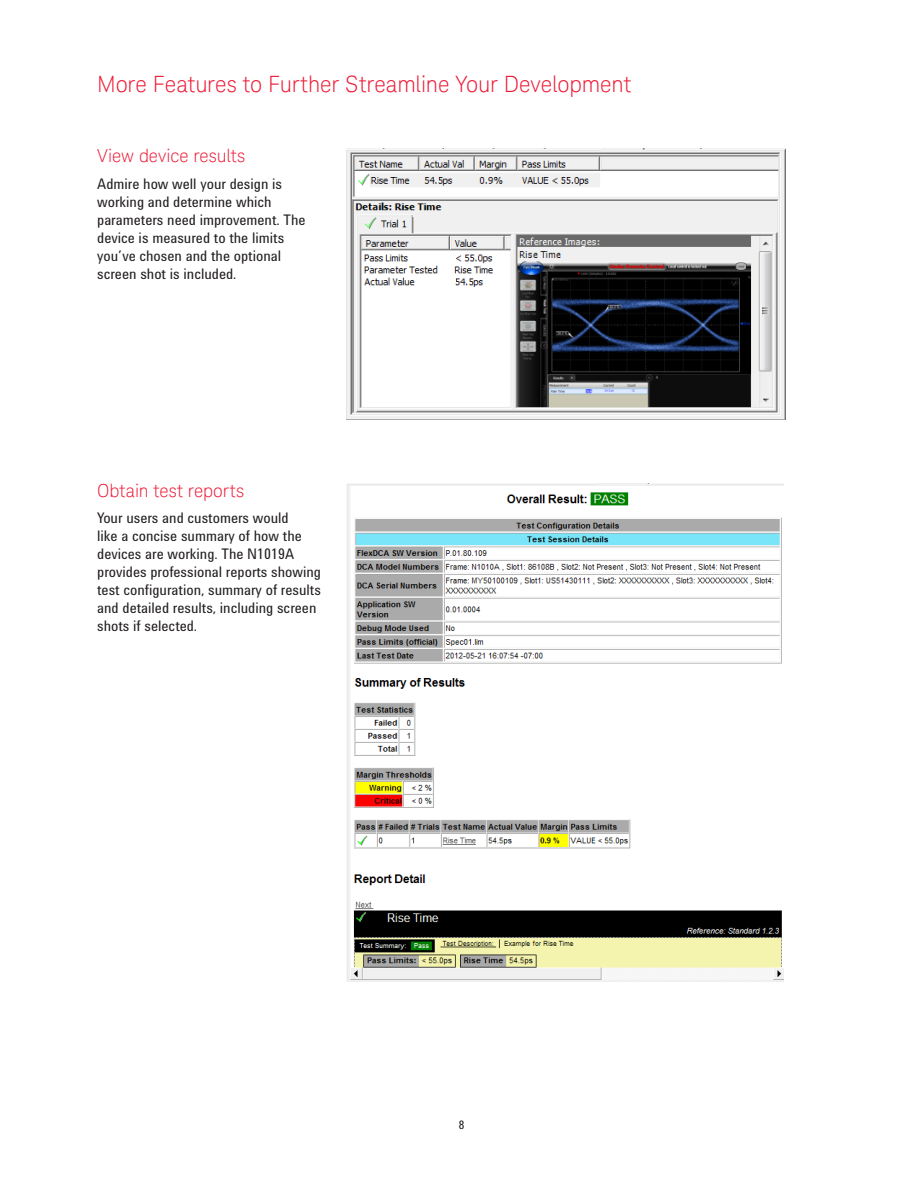
<style>
.page{position:relative;width:918px;height:1188px;background:#fff}
.page>*{position:absolute;margin:0;border:0;box-sizing:border-box;transform-origin:0 0}
.K_Heading_1{font:300 22.5px "Keysight Sans";letter-spacing:-.005em;color:#ed1a36}
.K_Heading_2{font:300 18px "Keysight Sans";color:#ed1a36}
.Body_Text{font:15px/18px "Agilent Condensed CFF";color:#231f20}
.t1{font:12px "Agilent Condensed CFF";color:#231f20}
</style>
<div class="page">
<img style="left:347px;top:149px;width:438px;height:271px">
<img style="left:347px;top:484px;width:437px;height:497px">
<p class="K_Heading_1" style="left:97px;top:71px;width:536px">More Features to Further Streamline Your Development</p>
<p class="K_Heading_2" style="left:97px;top:145px;width:149px">View device results</p>
<p class="Body_Text" style="left:97px;top:174px;width:210px">Admire how well your design is working and determine which parameters need improvement. The device is measured to the limits you’ve chosen and the optional screen shot is included.</p>
<p class="K_Heading_2" style="left:97px;top:480px;width:148px">Obtain test reports</p>
<p class="Body_Text" style="left:97px;top:509px;width:225px">Your users and customers would<br>like a concise summary of how the devices are working. The N1019A provides professional reports showing test configuration, summary of results and detailed results, including screen shots if selected.</p>
<p class="t1" style="left:459px;top:1115px;width:7px">8</p>
</div>
